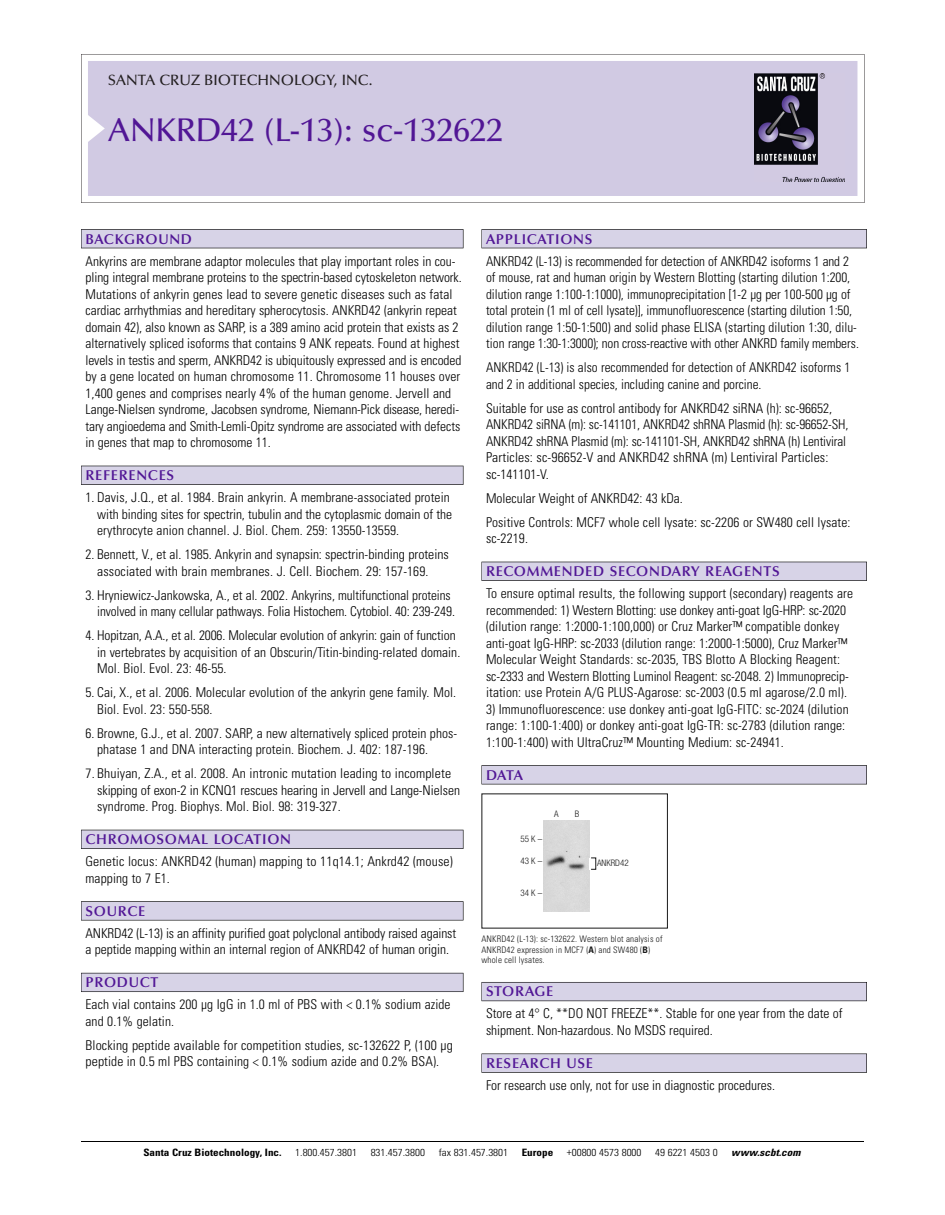
<style>
.page{position:relative;width:945px;height:1215px;background:#fff}
.page>*{position:absolute;margin:0;border:0;box-sizing:border-box;transform-origin:0 0}
.t1{font:500 33px "Optima";color:#511695}
.t2{font:500 15px "Optima";color:#231f20}
.t3{font:600 14.25px "Optima";letter-spacing:.05em;color:#511695}
.t4{font:300 condensed 13.5px/16.5px "Univers";color:#000}
.t5{font:300 condensed 10.2px "Univers";color:#000;scale:1.1 1}
.t6{font:700 condensed 10.2px "Univers";color:#000;scale:1.1 1}
.t7{font:italic 700 condensed 10.2px "Univers";letter-spacing:.005em;color:#000;scale:1.1 1}
.t8{font:9px/10.5px "Univers Condensed Light+CUXUFK";letter-spacing:.015em;color:#191919}
.t9{font:9px "Helvetica Neue Light Cond+KALPGE";color:#191919}
.s1{font-family:"Univers Condensed Bold+OJRKTQ"}
</style>
<div class="page">
<svg style="left:81px;top:54px;width:783px;height:149px"></svg>
<div style="left:88px;top:61px;width:769px;height:135px;background:#d1cae3"></div>
<img style="left:755px;top:74px;width:90px;height:108px">
<div style="left:81px;top:229px;width:382px;height:19px;background:#525156"></div>
<div style="left:81px;top:230px;width:382px;height:18px;background:#d7d3e7"></div>
<div style="left:81px;top:466px;width:382px;height:19px;background:#515055"></div>
<div style="left:81px;top:466px;width:382px;height:18px;background:#d7d3e7"></div>
<div style="left:81px;top:830px;width:382px;height:19px;background:#525158"></div>
<div style="left:81px;top:830px;width:382px;height:18px;background:#d7d3e7"></div>
<div style="left:81px;top:901px;width:382px;height:19px;background:#575759"></div>
<div style="left:81px;top:902px;width:382px;height:18px;background:#d7d3e7"></div>
<div style="left:81px;top:973px;width:382px;height:19px;background:#5b5a62"></div>
<div style="left:81px;top:973px;width:382px;height:18px;background:#d7d3e7"></div>
<div style="left:482px;top:229px;width:385px;height:19px;background:#525156"></div>
<div style="left:482px;top:230px;width:384px;height:18px;background:#d7d3e7"></div>
<div style="left:482px;top:562px;width:385px;height:19px;background:#515055"></div>
<div style="left:482px;top:562px;width:384px;height:18px;background:#d7d3e7"></div>
<div style="left:482px;top:765px;width:385px;height:19px;background:#545357"></div>
<div style="left:482px;top:766px;width:384px;height:18px;background:#d7d3e7"></div>
<div style="left:482px;top:982px;width:385px;height:19px;background:#5b5961"></div>
<div style="left:482px;top:983px;width:384px;height:18px;background:#d7d3e7"></div>
<div style="left:482px;top:1054px;width:385px;height:19px;background:#575759"></div>
<div style="left:482px;top:1054px;width:384px;height:18px;background:#d7d3e7"></div>
<hr style="left:81px;top:1141px;width:783px;height:1px;background:#000">
<img style="left:543px;top:820px;width:46px;height:92px">
<p class="t2" style="left:108px;top:74px;width:266px">SANTA CRUZ BIOTECHNOLOGY, INC.</p>
<h1 class="t1" style="left:108px;top:117px;width:396px">ANKRD42 (L-13): sc-132622</h1>
<p class="t3" style="left:86px;top:233px;width:108px">BACKGROUND</p>
<p class="t4" style="left:86px;top:254px;width:378px">Ankyrins are membrane adaptor molecules that play important roles in cou&shy;pling integral membrane proteins to the spectrin-based cytoskeleton network.<br>Mutations of ankyrin genes lead to severe genetic diseases such as fatal cardiac arrhythmias and hereditary spherocytosis. ANKRD42 (ankyrin repeat domain 42), also known as SARP, is a 389 amino acid protein that exists as 2 alternatively spliced isoforms that contains 9 ANK repeats. Found at highest levels in testis and sperm, ANKRD42 is ubiquitously expressed and is encoded by a gene located on human chromosome 11. Chromosome 11 houses over 1,400 genes and comprises nearly 4% of the human genome. Jervell and Lange-Nielsen syndrome, Jacobsen syndrome, Niemann-Pick disease, heredi&shy;tary angioedema and Smith-Lemli-Opitz syndrome are associated with defects in genes that map to chromosome 11.</p>
<p class="t3" style="left:86px;top:470px;width:90px">REFERENCES</p>
<p class="t4" style="left:97px;top:490px;width:356px;text-indent:-12px">1. Davis, J.Q., et al. 1984. Brain ankyrin. A membrane-associated protein with binding sites for spectrin, tubulin and the cytoplasmic domain of the erythrocyte anion channel. J. Biol. Chem. 259: 13550-13559.</p>
<p class="t4" style="left:97px;top:547px;width:353px;text-indent:-12px">2. Bennett, V., et al. 1985. Ankyrin and synapsin: spectrin-binding proteins associated with brain membranes. J. Cell. Biochem. 29: 157-169.</p>
<p class="t4" style="left:97px;top:588px;width:359px;text-indent:-12px">3. Hryniewicz-Jankowska, A., et al. 2002. Ankyrins, multifunctional proteins involved in many cellular pathways. Folia Histochem. Cytobiol. 40: 239-249.</p>
<p class="t4" style="left:97px;top:628px;width:365px;text-indent:-12px">4. Hopitzan, A.A., et al. 2006. Molecular evolution of ankyrin: gain of function in vertebrates by acquisition of an Obscurin/Titin-binding-related domain.<br>Mol. Biol. Evol. 23: 46-55.</p>
<p class="t4" style="left:97px;top:685px;width:361px;text-indent:-12px">5. Cai, X., et al. 2006. Molecular evolution of the ankyrin gene family. Mol.<br>Biol. Evol. 23: 550-558.</p>
<p class="t4" style="left:97px;top:726px;width:362px;text-indent:-12px">6. Browne, G.J., et al. 2007. SARP, a new alternatively spliced protein phos&shy;phatase 1 and DNA interacting protein. Biochem. J. 402: 187-196.</p>
<p class="t4" style="left:97px;top:766px;width:364px;text-indent:-12px">7. Bhuiyan, Z.A., et al. 2008. An intronic mutation leading to incomplete skipping of exon-2 in KCNQ1 rescues hearing in Jervell and Lange-Nielsen syndrome. Prog. Biophys. Mol. Biol. 98: 319-327.</p>
<p class="t3" style="left:86px;top:834px;width:207px">CHROMOSOMAL LOCATION</p>
<p class="t4" style="left:86px;top:854px;width:369px">Genetic locus: ANKRD42 (human) mapping to 11q14.1; Ankrd42 (mouse) mapping to 7 E1.</p>
<p class="t3" style="left:86px;top:905px;width:61px">SOURCE</p>
<p class="t4" style="left:86px;top:926px;width:372px">ANKRD42 (L-13) is an affinity purified goat polyclonal antibody raised against a peptide mapping within an internal region of ANKRD42 of human origin.</p>
<p class="t3" style="left:86px;top:977px;width:74px">PRODUCT</p>
<p class="t4" style="left:86px;top:997px;width:367px">Each vial contains 200 µg IgG in 1.0 ml of PBS with &lt; 0.1% sodium azide and 0.1% gelatin.</p>
<p class="t4" style="left:86px;top:1038px;width:369px">Blocking peptide available for competition studies, sc-132622 P, (100 µg peptide in 0.5 ml PBS containing &lt; 0.1% sodium azide and 0.2% BSA).</p>
<p class="t3" style="left:486px;top:233px;width:108px">APPLICATIONS</p>
<p class="t4" style="left:486px;top:254px;width:374px">ANKRD42 (L-13) is recommended for detection of ANKRD42 isoforms 1 and 2 of mouse, rat and human origin by Western Blotting (starting dilution 1:200, dilution range 1:100-1:1000), immunoprecipitation [1-2 µg per 100-500 µg of total protein (1 ml of cell lysate)], immunofluorescence (starting dilution 1:50, dilution range 1:50-1:500) and solid phase ELISA (starting dilution 1:30, dilu&shy;tion range 1:30-1:3000); non cross-reactive with other ANKRD family members.</p>
<p class="t4" style="left:486px;top:360px;width:366px">ANKRD42 (L-13) is also recommended for detection of ANKRD42 isoforms 1 and 2 in additional species, including canine and porcine.</p>
<p class="t4" style="left:486px;top:401px;width:364px">Suitable for use as control antibody for ANKRD42 siRNA (h): sc-96652, ANKRD42 siRNA (m): sc-141101, ANKRD42 shRNA Plasmid (h): sc-96652-SH, ANKRD42 shRNA Plasmid (m): sc-141101-SH, ANKRD42 shRNA (h) Lentiviral Particles: sc-96652-V and ANKRD42 shRNA (m) Lentiviral Particles: sc-141101-V.</p>
<p class="t4" style="left:486px;top:487px;width:366px;line-height:24px">Molecular Weight of ANKRD42: 43 kDa.<br>Positive Controls: MCF7 whole cell lysate: sc-2206 or SW480 cell lysate:</p>
<p class="t4" style="left:486px;top:531px;width:44px">sc-2219.</p>
<p class="t3" style="left:486px;top:566px;width:295px">RECOMMENDED SECONDARY REAGENTS</p>
<p class="t4" style="left:486px;top:586px;width:368px">To ensure optimal results, the following support (secondary) reagents are recommended: 1) Western Blotting: use donkey anti-goat IgG-HRP: sc-2020 (dilution range: 1:2000-1:100,000) or Cruz Marker™ compatible donkey anti-goat IgG-HRP: sc-2033 (dilution range: 1:2000-1:5000), Cruz Marker™ Molecular Weight Standards: sc-2035, TBS Blotto A Blocking Reagent: sc-2333 and Western Blotting Luminol Reagent: sc-2048. 2) Immunoprecip&shy;itation: use Protein A/G PLUS-Agarose: sc-2003 (0.5 ml agarose/2.0 ml).</p>
<p class="t4" style="left:486px;top:702px;width:364px">3) Immunofluorescence: use donkey anti-goat IgG-FITC: sc-2024 (dilution range: 1:100-1:400) or donkey anti-goat IgG-TR: sc-2783 (dilution range:<br>1:100-1:400) with UltraCruz™ Mounting Medium: sc-24941.</p>
<p class="t3" style="left:486px;top:769px;width:39px">DATA</p>
<p class="t9" style="left:520px;top:835px;width:23px">55K–</p>
<p class="t9" style="left:520px;top:858px;width:23px">43K–</p>
<p class="t9" style="left:520px;top:889px;width:23px">34K–</p>
<p class="t9" style="left:554px;top:811px;width:6px">A</p>
<p class="t9" style="left:575px;top:811px;width:6px">B</p>
<p class="t9" style="left:597px;top:860px;width:33px">ANKRD42</p>
<p class="t8" style="left:482px;top:935px;width:183px">ANKRD42 (L-13): sc-132622. Western blot analysis of<br>ANKRD42 expression in MCF7 (<span class="s1">A</span>) and SW480 (<span class="s1">B</span>) whole cell lysates.</p>
<p class="t3" style="left:486px;top:986px;width:69px">STORAGE</p>
<p class="t4" style="left:486px;top:1007px;width:358px">Store at 4° C, **DO NOT FREEZE**. Stable for one year from the date of shipment. Non-hazardous. No MSDS required.</p>
<p class="t3" style="left:486px;top:1057px;width:109px">RESEARCH USE</p>
<p class="t4" style="left:486px;top:1078px;width:290px">For research use only, not for use in diagnostic procedures.</p>
<p class="t6" style="left:143px;top:1148px;width:127px">Santa Cruz Biotechnology, Inc.</p>
<p class="t5" style="left:295px;top:1148px;width:58px">1.800.457.3801</p>
<p class="t5" style="left:371px;top:1148px;width:51px">831.457.3800</p>
<p class="t5" style="left:439px;top:1148px;width:65px">fax 831.457.3801</p>
<p class="t6" style="left:522px;top:1148px;width:30px">Europe</p>
<p class="t5" style="left:567px;top:1148px;width:69px">+00800 4573 8000</p>
<p class="t5" style="left:655px;top:1148px;width:58px">49 6221 4503 0</p>
<p class="t7" style="left:731px;top:1148px;width:64px">www.scbt.com</p>
</div>
